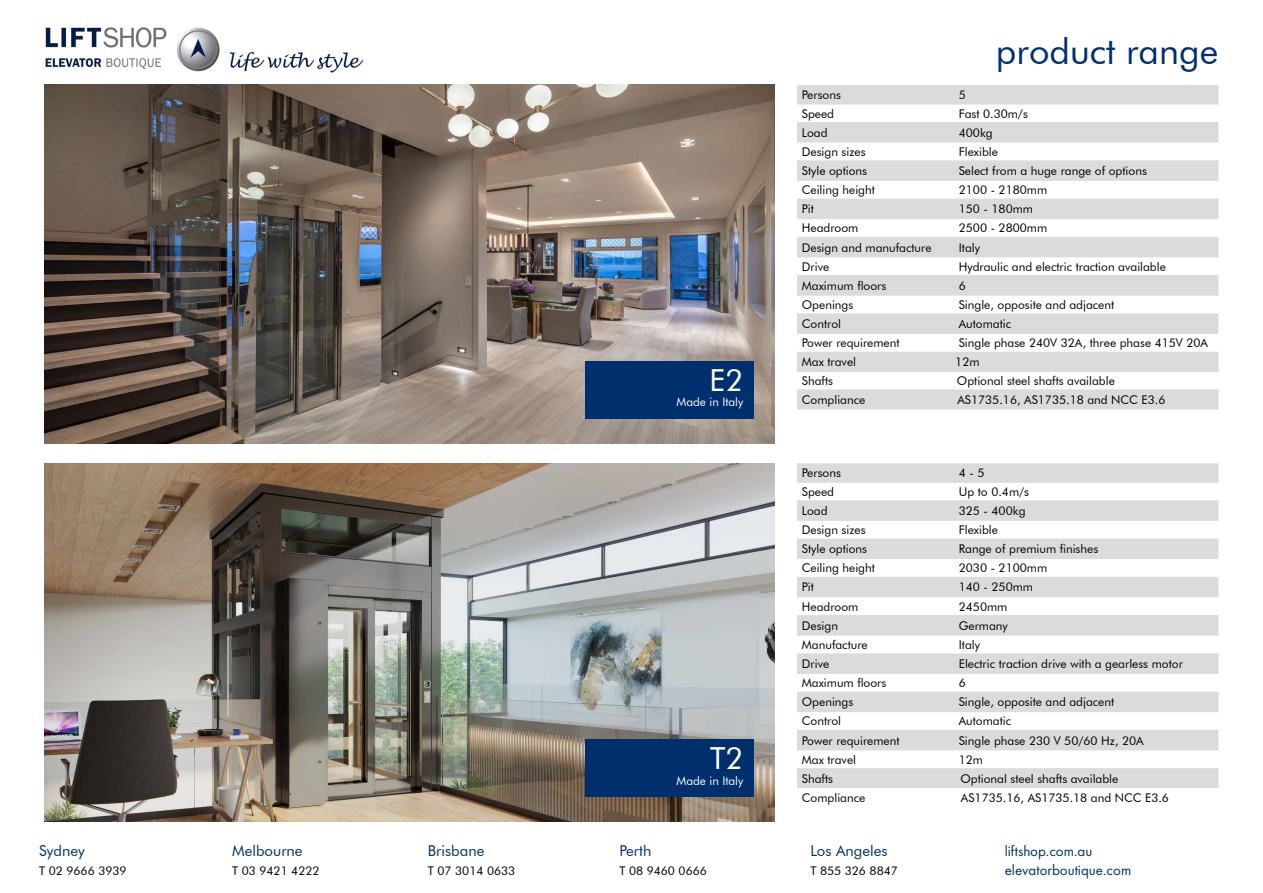
<style>
.page{position:relative;width:1263px;height:893px;background:#fff}
.page>*{position:absolute;margin:0;border:0;box-sizing:border-box;transform-origin:0 0}
.t1{font:36px "Futura BT";color:#002f6e}
.t2{font:30.3px "Futura BT";color:#fff}
.t3{font:15px "Futura BT";color:#002f6e}
.t4{font:15px/19.5px "Futura PT";color:#002f6e}
.t5{font:12px "Futura BT";color:#000}
.t6{font:11.85px "Futura BT";color:#fff}
</style>
<div class="page">
<svg style="left:797px;top:463px;width:421px;height:325px;fill:#dadbdc"></svg>
<hr style="left:797px;top:481px;width:421px;height:2px;background:#dadbdc">
<hr style="left:797px;top:500px;width:421px;height:2px;background:#dadbdc">
<hr style="left:797px;top:519px;width:421px;height:2px;background:#dadbdc">
<hr style="left:797px;top:539px;width:421px;height:1px;background:#dadbdc">
<hr style="left:797px;top:558px;width:421px;height:1px;background:#dadbdc">
<hr style="left:797px;top:615px;width:421px;height:1px;background:#dadbdc">
<hr style="left:797px;top:634px;width:421px;height:2px;background:#dadbdc">
<hr style="left:797px;top:653px;width:421px;height:2px;background:#dadbdc">
<hr style="left:797px;top:672px;width:421px;height:2px;background:#dadbdc">
<hr style="left:797px;top:692px;width:421px;height:1px;background:#dadbdc">
<hr style="left:797px;top:711px;width:421px;height:1px;background:#dadbdc">
<hr style="left:797px;top:730px;width:421px;height:1px;background:#dadbdc">
<hr style="left:797px;top:749px;width:421px;height:1px;background:#dadbdc">
<hr style="left:797px;top:768px;width:421px;height:1px;background:#dadbdc">
<hr style="left:797px;top:577px;width:421px;height:1px;background:#dadbdc">
<hr style="left:797px;top:596px;width:421px;height:1px;background:#dadbdc">
<img style="left:45px;top:463px;width:729px;height:358px">
<img style="left:45px;top:27px;width:319px;height:46px">
<div style="left:585px;top:739px;width:168px;height:58px;background:#002f6e"></div>
<svg style="left:797px;top:85px;width:421px;height:323px;fill:#dadbdc"></svg>
<hr style="left:797px;top:103px;width:421px;height:2px;background:#dadbdc">
<hr style="left:797px;top:122px;width:421px;height:1px;background:#dadbdc">
<hr style="left:797px;top:141px;width:421px;height:2px;background:#dadbdc">
<hr style="left:797px;top:160px;width:421px;height:2px;background:#dadbdc">
<hr style="left:797px;top:179px;width:421px;height:2px;background:#dadbdc">
<hr style="left:797px;top:237px;width:421px;height:1px;background:#dadbdc">
<hr style="left:797px;top:256px;width:421px;height:1px;background:#dadbdc">
<hr style="left:797px;top:275px;width:421px;height:1px;background:#dadbdc">
<hr style="left:797px;top:294px;width:421px;height:2px;background:#dadbdc">
<hr style="left:797px;top:313px;width:421px;height:2px;background:#dadbdc">
<hr style="left:797px;top:333px;width:421px;height:1px;background:#dadbdc">
<hr style="left:797px;top:352px;width:421px;height:1px;background:#dadbdc">
<hr style="left:797px;top:370px;width:421px;height:2px;background:#dadbdc">
<hr style="left:797px;top:389px;width:421px;height:2px;background:#dadbdc">
<hr style="left:797px;top:408px;width:421px;height:2px;background:#dadbdc">
<hr style="left:797px;top:199px;width:421px;height:1px;background:#dadbdc">
<hr style="left:797px;top:218px;width:421px;height:1px;background:#dadbdc">
<img style="left:45px;top:85px;width:729px;height:358px">
<div style="left:585px;top:361px;width:168px;height:58px;background:#002f6e"></div>
<p class="t3" style="left:39px;top:841px;width:47px">Sydney</p>
<p class="t5" style="left:39px;top:863px;width:89px">T 02 9666 3939</p>
<p class="t3" style="left:232px;top:841px;width:72px">Melbourne</p>
<p class="t5" style="left:232px;top:864px;width:89px">T 03 9421 4222</p>
<p class="t3" style="left:428px;top:841px;width:58px">Brisbane</p>
<p class="t5" style="left:428px;top:864px;width:89px">T 07 3014 0633</p>
<h2 class="t2" style="left:710px;top:362px;width:35px">E2</h2>
<p class="t6" style="left:677px;top:395px;width:68px">Made in Italy</p>
<h2 class="t2" style="left:710px;top:740px;width:35px">T2</h2>
<p class="t6" style="left:677px;top:773px;width:68px">Made in Italy</p>
<p class="t3" style="left:619px;top:841px;width:34px">Perth</p>
<p class="t5" style="left:619px;top:864px;width:89px">T 08 9460 0666</p>
<h1 class="t1" style="left:996px;top:30px;width:224px">product range</h1>
<p class="t5" style="left:802px;top:87px;width:41px">Persons</p>
<p class="t5" style="left:959px;top:87px;width:9px">5</p>
<p class="t5" style="left:802px;top:106px;width:34px">Speed</p>
<p class="t5" style="left:959px;top:106px;width:71px">Fast 0.30m/s</p>
<p class="t5" style="left:802px;top:125px;width:27px">Load</p>
<p class="t5" style="left:959px;top:125px;width:36px">400kg</p>
<p class="t5" style="left:802px;top:144px;width:65px">Design sizes</p>
<p class="t5" style="left:959px;top:144px;width:41px">Flexible</p>
<p class="t5" style="left:802px;top:163px;width:67px">Style options</p>
<p class="t5" style="left:959px;top:163px;width:190px">Select from a huge range of options</p>
<p class="t5" style="left:802px;top:183px;width:75px">Ceiling height</p>
<p class="t5" style="left:959px;top:183px;width:90px">2100 - 2180mm</p>
<p class="t5" style="left:802px;top:202px;width:14px">Pit</p>
<p class="t5" style="left:959px;top:202px;width:76px">150 - 180mm</p>
<p class="t5" style="left:802px;top:221px;width:58px">Headroom</p>
<p class="t5" style="left:959px;top:221px;width:90px">2500 - 2800mm</p>
<p class="t5" style="left:802px;top:240px;width:131px">Design and manufacture</p>
<p class="t5" style="left:959px;top:240px;width:23px">Italy</p>
<p class="t5" style="left:802px;top:259px;width:29px">Drive</p>
<p class="t5" style="left:959px;top:259px;width:209px">Hydraulic and electric traction available</p>
<p class="t5" style="left:802px;top:278px;width:86px">Maximum floors</p>
<p class="t5" style="left:959px;top:278px;width:9px">6</p>
<p class="t5" style="left:802px;top:297px;width:53px">Openings</p>
<p class="t5" style="left:959px;top:297px;width:157px">Single, opposite and adjacent</p>
<p class="t5" style="left:802px;top:316px;width:41px">Control</p>
<p class="t5" style="left:959px;top:316px;width:54px">Automatic</p>
<p class="t5" style="left:802px;top:336px;width:99px">Power requirement</p>
<p class="t5" style="left:959px;top:336px;width:251px">Single phase 240V 32A, three phase 415V 20A</p>
<p class="t5" style="left:802px;top:355px;width:56px">Max travel</p>
<p class="t5" style="left:955px;top:355px;width:26px">12m</p>
<p class="t5" style="left:802px;top:374px;width:33px">Shafts</p>
<p class="t5" style="left:957px;top:374px;width:159px">Optional steel shafts available</p>
<p class="t5" style="left:802px;top:392px;width:65px">Compliance</p>
<p class="t5" style="left:957px;top:392px;width:210px">AS1735.16, AS1735.18 and NCC E3.6</p>
<p class="t5" style="left:802px;top:466px;width:41px">Persons</p>
<p class="t5" style="left:959px;top:466px;width:27px">4 - 5</p>
<p class="t5" style="left:802px;top:485px;width:34px">Speed</p>
<p class="t5" style="left:959px;top:485px;width:72px">Up to 0.4m/s</p>
<p class="t5" style="left:802px;top:503px;width:27px">Load</p>
<p class="t5" style="left:959px;top:503px;width:68px">325 - 400kg</p>
<p class="t5" style="left:802px;top:522px;width:65px">Design sizes</p>
<p class="t5" style="left:959px;top:522px;width:41px">Flexible</p>
<p class="t5" style="left:802px;top:542px;width:67px">Style options</p>
<p class="t5" style="left:959px;top:542px;width:141px">Range of premium finishes</p>
<p class="t5" style="left:802px;top:561px;width:75px">Ceiling height</p>
<p class="t5" style="left:959px;top:561px;width:90px">2030 - 2100mm</p>
<p class="t5" style="left:802px;top:580px;width:14px">Pit</p>
<p class="t5" style="left:959px;top:580px;width:76px">140 - 250mm</p>
<p class="t5" style="left:802px;top:599px;width:58px">Headroom</p>
<p class="t5" style="left:959px;top:599px;width:50px">2450mm</p>
<p class="t5" style="left:802px;top:618px;width:38px">Design</p>
<p class="t5" style="left:959px;top:618px;width:51px">Germany</p>
<p class="t5" style="left:802px;top:637px;width:67px">Manufacture</p>
<p class="t5" style="left:959px;top:637px;width:23px">Italy</p>
<p class="t5" style="left:802px;top:656px;width:29px">Drive</p>
<p class="t5" style="left:959px;top:656px;width:226px">Electric traction drive with a gearless motor</p>
<p class="t5" style="left:802px;top:676px;width:86px">Maximum floors</p>
<p class="t5" style="left:959px;top:676px;width:9px">6</p>
<p class="t5" style="left:802px;top:695px;width:53px">Openings</p>
<p class="t5" style="left:959px;top:695px;width:157px">Single, opposite and adjacent</p>
<p class="t5" style="left:802px;top:714px;width:41px">Control</p>
<p class="t5" style="left:959px;top:714px;width:54px">Automatic</p>
<p class="t5" style="left:802px;top:733px;width:99px">Power requirement</p>
<p class="t5" style="left:959px;top:733px;width:186px">Single phase 230 V 50/60 Hz, 20A</p>
<p class="t5" style="left:802px;top:752px;width:56px">Max travel</p>
<p class="t5" style="left:959px;top:752px;width:26px">12m</p>
<p class="t5" style="left:802px;top:771px;width:33px">Shafts</p>
<p class="t5" style="left:960px;top:771px;width:159px">Optional steel shafts available</p>
<p class="t5" style="left:802px;top:790px;width:65px">Compliance</p>
<p class="t5" style="left:961px;top:790px;width:210px">AS1735.16, AS1735.18 and NCC E3.6</p>
<p class="t3" style="left:810px;top:841px;width:79px">Los Angeles</p>
<p class="t5" style="left:810px;top:864px;width:89px">T 855 326 8847</p>
<p class="t4" style="left:1005px;top:841px;width:128px">liftshop.com.au elevatorboutique.com</p>
</div>
